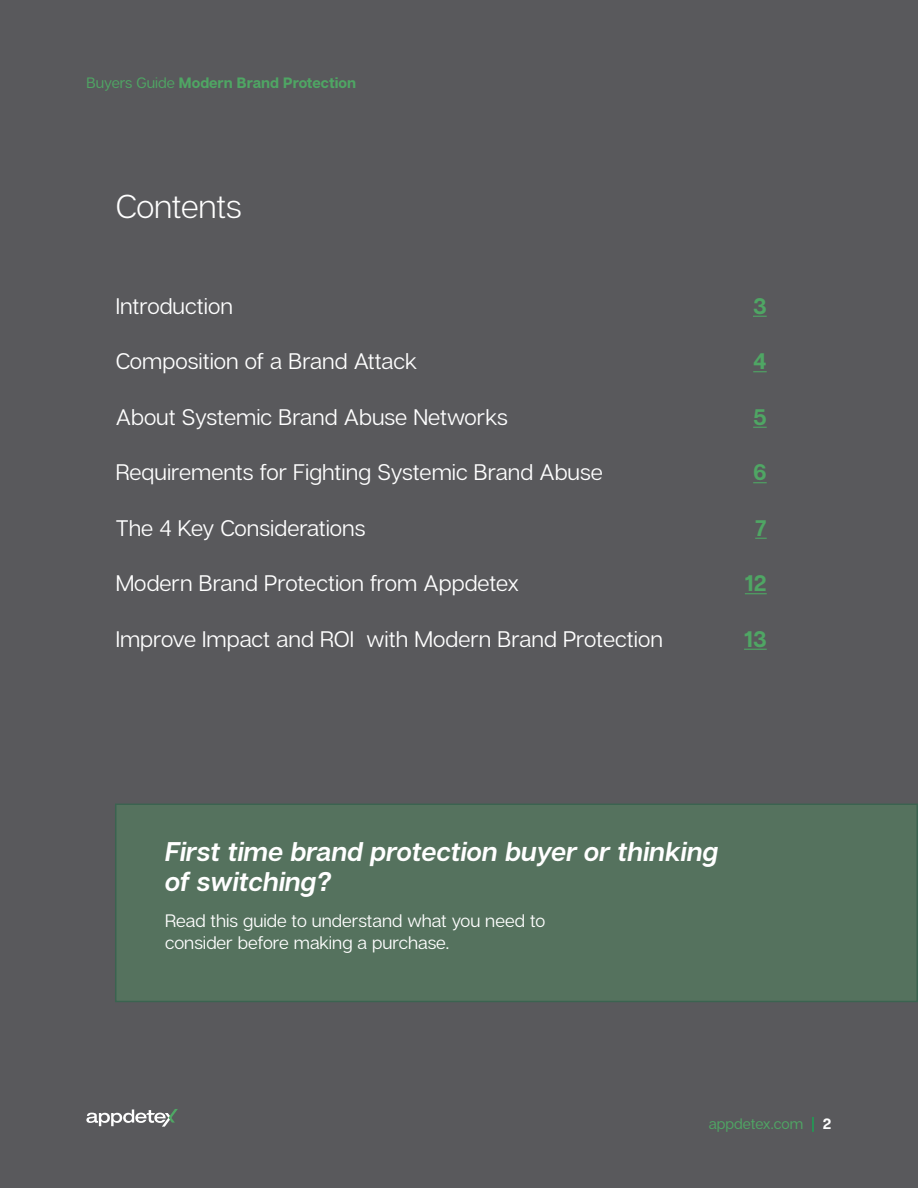
<style>
.page{position:relative;width:918px;height:1188px;background:#59595c}
.page>*{position:absolute;margin:0;border:0;box-sizing:border-box;transform-origin:0 0}
.Section_Header{font:300 33px "Articulat CF";letter-spacing:-.015em;color:#fff}
.notice-title{font:italic 600 27px/30px "Articulat CF";color:#fff}
.t1{font:22.5px "Articulat CF";color:#fff}
.t2{font:700 22.5px "Articulat CF";color:#4fa664}
.Pull_Quote_1{font:18px/22.5px "Articulat CF";color:#fff}
.t3{font:700 15px "Articulat CF";color:#4fa664}
.t4{font:15px "Articulat CF";color:#4fa664}
.s1{font-weight:400}
.s2{color:#03bf50}
.s3{font-weight:700;color:#fff}
</style>
<div class="page">
<svg style="left:86px;top:1109px;width:92px;height:18px"></svg>
<div style="left:115px;top:804px;width:803px;height:198px;background:#55725e;border:2px solid #007838"></div>
<svg style="left:753px;top:316px;width:14px;height:1px"></svg>
<svg style="left:753px;top:371px;width:14px;height:1px"></svg>
<svg style="left:753px;top:427px;width:14px;height:1px"></svg>
<svg style="left:753px;top:482px;width:14px;height:1px"></svg>
<svg style="left:755px;top:538px;width:12px;height:1px"></svg>
<svg style="left:745px;top:593px;width:22px;height:1px"></svg>
<svg style="left:744px;top:649px;width:23px;height:1px"></svg>
<p class="t3" style="left:86px;top:73px;width:271px"><span class="s1">Buyers Guide</span> Modern Brand Protection</p>
<p class="Section_Header" style="left:116px;top:188px;width:127px">Contents</p>
<p class="t1" style="left:116px;top:293px;width:119px">Introduction</p>
<p class="t2" style="left:753px;top:292px;width:15px">3</p>
<p class="t1" style="left:116px;top:349px;width:303px">Composition of a Brand Attack</p>
<p class="t2" style="left:753px;top:348px;width:15px">4</p>
<p class="t1" style="left:116px;top:404px;width:394px">About Systemic Brand Abuse Networks</p>
<p class="t2" style="left:753px;top:403px;width:15px">5</p>
<p class="t1" style="left:116px;top:460px;width:489px">Requirements for Fighting Systemic Brand Abuse</p>
<p class="t2" style="left:753px;top:459px;width:15px">6</p>
<p class="t1" style="left:116px;top:515px;width:251px">The 4 Key Considerations</p>
<p class="t2" style="left:755px;top:514px;width:13px">7</p>
<p class="t1" style="left:116px;top:571px;width:405px">Modern Brand Protection from Appdetex</p>
<p class="t2" style="left:745px;top:570px;width:23px">12</p>
<p class="t1" style="left:116px;top:626px;width:549px">Improve Impact and ROI with Modern Brand Protection</p>
<p class="t2" style="left:744px;top:625px;width:24px">13</p>
<p class="notice-title" style="left:165px;top:838px;width:555px">First time brand protection buyer or thinking of switching?</p>
<p class="Pull_Quote_1" style="left:165px;top:910px;width:382px">Read this guide to understand what you need to consider before making a purchase.</p>
<p class="t4" style="left:709px;top:1115px;width:124px">appdetex.com <span class="s2">|</span> <span class="s3">2</span></p>
</div>
